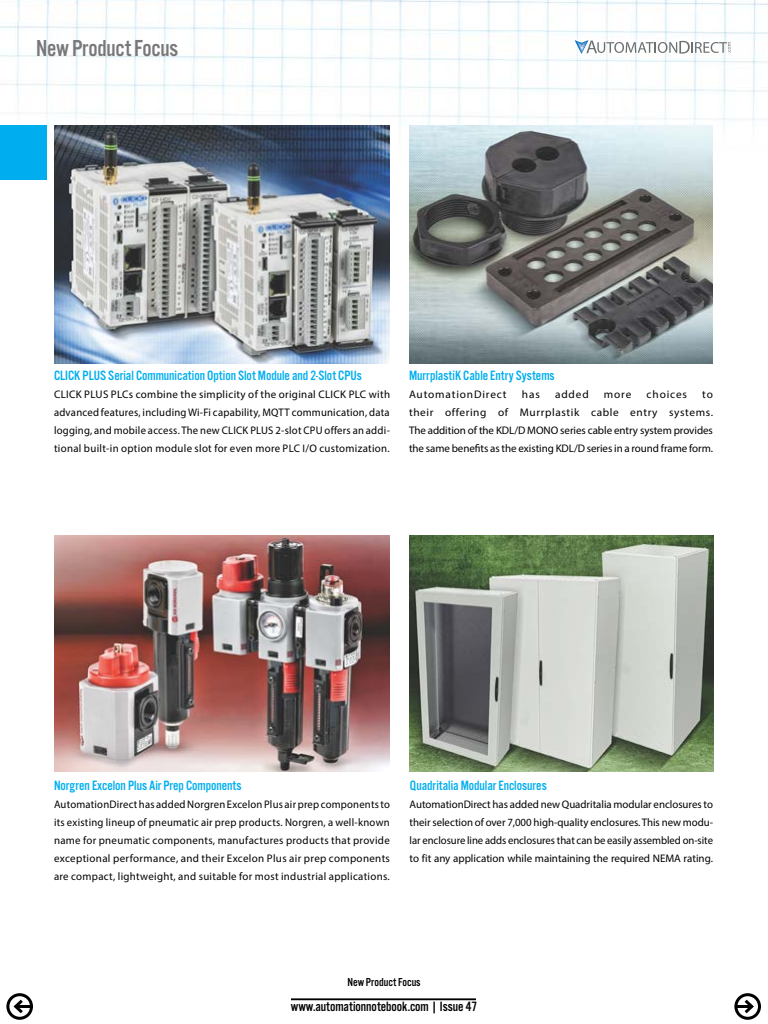
<style>
.page{position:relative;width:768px;height:1024px;background:#fff}
.page>*{position:absolute;margin:0;border:0;box-sizing:border-box;transform-origin:0 0}
.t1{font:24px "Alternate Got No 3 D";letter-spacing:-.01em;color:#78787a}
.t2{font:14px "Alternate Got No 3 D";letter-spacing:-.005em;color:#00aeef}
.t3{font:14px "Alternate Got No 3 D";letter-spacing:-.005em;color:#000}
.t4{font:12px "Alternate Got No 3 D";color:#000}
.t5{font:11px/18px "Myriad Pro";letter-spacing:.03em;color:#000;text-align:justify}
.t6{font:11px "Myriad Pro";letter-spacing:.075em;color:#000}
</style>
<div class="page">
<img style="left:0;top:0;width:768px;height:1020px">
<svg style="left:575px;top:40px;width:156px;height:14px"></svg>
<div style="left:6px;top:993px;width:27px;height:27px;border:3px solid #000;border-radius:50%"></div>
<hr style="left:16px;top:1005px;width:16px;height:3px;background:#000">
<svg style="left:11px;top:997px;width:15px;height:19px"></svg>
<div style="left:734px;top:993px;width:27px;height:27px;border:3px solid #000;border-radius:50%"></div>
<hr style="left:735px;top:1005px;width:17px;height:3px;background:#000">
<svg style="left:741px;top:997px;width:15px;height:19px"></svg>
<div style="left:0;top:125px;width:47px;height:55px;background:#00aeef"></div>
<hr style="left:291px;top:999px;width:185px;height:1px;background:#000">
<img style="left:54px;top:536px;width:336px;height:236px">
<img style="left:410px;top:536px;width:304px;height:236px">
<img style="left:54px;top:125px;width:336px;height:239px">
<img style="left:409px;top:125px;width:304px;height:239px">
<h1 class="t1" style="left:36px;top:35px;width:144px">New Product Focus</h1>
<p class="t2" style="left:54px;top:368px;width:309px">CLICK PLUS Serial Communication Option Slot Module and 2-Slot CPUs</p>
<p class="t5" style="left:54px;top:385px;width:338px">CLICK PLUS PLCs combine the simplicity of the original CLICK PLC with advanced features, including Wi-Fi capability, MQTT communication, data logging, and mobile access. The new CLICK PLUS 2-slot CPU offers an addi&shy;tional built-in option module slot for even more PLC I/O customization.</p>
<p class="t2" style="left:409px;top:368px;width:147px">MurrplastiK Cable Entry Systems</p>
<p class="t6" style="left:409px;top:388px;width:99px">AutomationDirect</p>
<p class="t5" style="left:522px;top:385px;width:19px">has</p>
<p class="t5" style="left:555px;top:385px;width:35px">added</p>
<p class="t5" style="left:604px;top:385px;width:29px">more</p>
<p class="t6" style="left:647px;top:388px;width:42px">choices</p>
<p class="t5" style="left:409px;top:385px;width:306px;text-indent:293px">to their offering of Murrplastik cable entry systems.<br>The addition of the KDL/D MONO series cable entry system provides the same benefits as the existing KDL/D series in a round frame form.</p>
<p class="t2" style="left:54px;top:778px;width:189px">Norgren Excelon Plus Air Prep Components</p>
<p class="t5" style="left:54px;top:795px;width:338px">AutomationDirect has added Norgren Excelon Plus air prep components to its existing lineup of pneumatic air prep products. Norgren, a well-known name for pneumatic components, manufactures products that provide exceptional performance, and their Excelon Plus air prep components are compact, lightweight, and suitable for most industrial applications.</p>
<p class="t2" style="left:410px;top:778px;width:138px">Quadritalia Modular Enclosures</p>
<p class="t5" style="left:410px;top:795px;width:305px">AutomationDirect has added new Quadritalia modular enclosures to their selection of over 7,000 high-quality enclosures. This new modu&shy;lar enclosure line adds enclosures that can be easily assembled on-site to fit any application while maintaining the required NEMA rating.</p>
<p class="t4" style="left:347px;top:976px;width:75px">New Product Focus</p>
<p class="t3" style="left:291px;top:999px;width:188px">www.automationnotebook.com | Issue 47</p>
</div>
